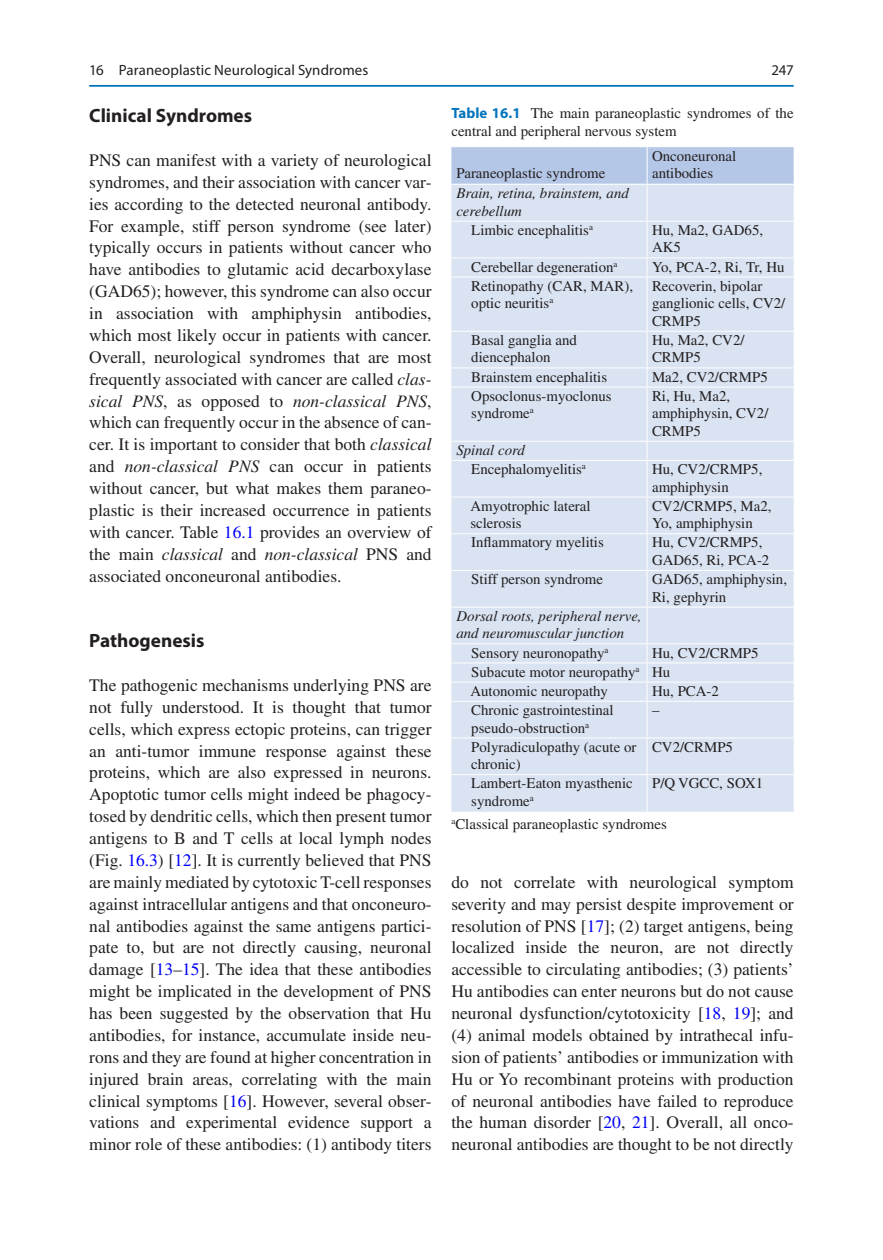
<style>
.page{position:relative;width:883px;height:1260px;background:#fff}
.page>*{position:absolute;margin:0;border:0;box-sizing:border-box;transform-origin:0 0}
.t1{font:700 19.25px "Myriad Pro";color:#231f20}
.t2{font:17.5px/21.9px "Times LT Std";color:#231f20;text-align:justify}
.t3{font:14.88px/17.5px "Times LT Std";color:#231f20}
.t4{font:italic 14.88px/17.5px "Times LT Std";color:#231f20}
.t5{font:14.88px "Myriad Pro Regular 3";letter-spacing:.005em;color:#231f20}
.t6{font:14.88px "Myriad Pro";color:#231f20}
.s1{font-style:italic}
.s2{color:#0000fa}
.s3{font-family:"Myriad Pro";font-weight:700;color:#0073bc}
</style>
<div class="page">
<svg style="left:451px;top:147px;width:343px;height:37px;background:#b6c8e6"></svg>
<div style="left:451px;top:185px;width:343px;height:627px;background:#d9e3f2"></div>
<hr style="left:647px;top:147px;width:1px;height:37px;background:#fff">
<hr style="left:647px;top:185px;width:1px;height:36px;background:#fff">
<hr style="left:451px;top:221px;width:196px;height:1px;background:#fff">
<hr style="left:647px;top:221px;width:147px;height:1px;background:#fff">
<hr style="left:647px;top:222px;width:1px;height:35px;background:#fff">
<hr style="left:451px;top:257px;width:196px;height:1px;background:#fff">
<hr style="left:647px;top:257px;width:147px;height:1px;background:#fff">
<svg style="left:647px;top:258px;width:1px;height:19px"></svg>
<hr style="left:451px;top:277px;width:196px;height:1px;background:#fff">
<hr style="left:647px;top:277px;width:147px;height:1px;background:#fff">
<hr style="left:647px;top:277px;width:1px;height:54px;background:#fff">
<hr style="left:451px;top:331px;width:196px;height:1px;background:#fff">
<hr style="left:647px;top:331px;width:147px;height:1px;background:#fff">
<hr style="left:647px;top:332px;width:1px;height:35px;background:#fff">
<hr style="left:451px;top:367px;width:196px;height:1px;background:#fff">
<hr style="left:647px;top:367px;width:147px;height:1px;background:#fff">
<svg style="left:647px;top:368px;width:1px;height:19px"></svg>
<hr style="left:451px;top:387px;width:196px;height:1px;background:#fff">
<hr style="left:647px;top:387px;width:147px;height:1px;background:#fff">
<hr style="left:647px;top:388px;width:1px;height:53px;background:#fff">
<hr style="left:451px;top:441px;width:196px;height:1px;background:#fff">
<hr style="left:647px;top:441px;width:147px;height:1px;background:#fff">
<svg style="left:647px;top:442px;width:1px;height:18px"></svg>
<hr style="left:451px;top:460px;width:196px;height:1px;background:#fff">
<hr style="left:647px;top:460px;width:147px;height:1px;background:#fff">
<hr style="left:647px;top:461px;width:1px;height:36px;background:#fff">
<hr style="left:451px;top:497px;width:196px;height:1px;background:#fff">
<hr style="left:647px;top:497px;width:147px;height:1px;background:#fff">
<hr style="left:647px;top:498px;width:1px;height:35px;background:#fff">
<hr style="left:451px;top:533px;width:196px;height:1px;background:#fff">
<hr style="left:647px;top:533px;width:147px;height:1px;background:#fff">
<hr style="left:647px;top:534px;width:1px;height:36px;background:#fff">
<hr style="left:451px;top:570px;width:196px;height:1px;background:#fff">
<hr style="left:647px;top:570px;width:147px;height:1px;background:#fff">
<hr style="left:647px;top:571px;width:1px;height:36px;background:#fff">
<hr style="left:451px;top:607px;width:196px;height:1px;background:#fff">
<hr style="left:647px;top:607px;width:147px;height:1px;background:#fff">
<hr style="left:647px;top:608px;width:1px;height:35px;background:#fff">
<hr style="left:451px;top:643px;width:196px;height:1px;background:#fff">
<hr style="left:647px;top:643px;width:147px;height:1px;background:#fff">
<hr style="left:451px;top:663px;width:196px;height:1px;background:#fff">
<hr style="left:647px;top:663px;width:147px;height:1px;background:#fff">
<hr style="left:451px;top:682px;width:196px;height:1px;background:#fff">
<hr style="left:647px;top:682px;width:147px;height:1px;background:#fff">
<svg style="left:647px;top:644px;width:1px;height:57px"></svg>
<hr style="left:451px;top:701px;width:196px;height:1px;background:#fff">
<hr style="left:647px;top:701px;width:147px;height:1px;background:#fff">
<hr style="left:647px;top:702px;width:1px;height:36px;background:#fff">
<hr style="left:451px;top:738px;width:196px;height:1px;background:#fff">
<hr style="left:647px;top:738px;width:147px;height:1px;background:#fff">
<hr style="left:647px;top:738px;width:1px;height:36px;background:#fff">
<hr style="left:647px;top:774px;width:147px;height:1px;background:#fff">
<hr style="left:451px;top:774px;width:196px;height:1px;background:#fff">
<hr style="left:647px;top:775px;width:1px;height:37px;background:#fff">
<hr style="left:89px;top:85px;width:705px;height:2px;background:#0073bc">
<p class="t5" style="left:89px;top:61px;width:281px">16 Paraneoplastic Neurological Syndromes</p>
<p class="t1" style="left:89px;top:103px;width:164px">Clinical Syndromes</p>
<p class="t2" style="left:89px;top:149px;width:344px">PNS can manifest with a variety of neurological syndromes, and their association with cancer var&shy;ies according to the detected neuronal antibody.<br>For example, stiff person syndrome (see later) typically occurs in patients without cancer who have antibodies to glutamic acid decarboxylase (GAD65); however, this syndrome can also occur in association with amphiphysin antibodies, which most likely occur in patients with cancer.<br>Overall, neurological syndromes that are most frequently associated with cancer are called <span class="s1">clas&shy;sical PNS</span>, as opposed to <span class="s1">non-classical PNS</span>, which can frequently occur in the absence of can&shy;cer. It is important to consider that both <span class="s1">classical </span>and <span class="s1">non-classical PNS</span> can occur in patients without cancer, but what makes them paraneo&shy;plastic is their increased occurrence in patients with cancer. Table <span class="s2">16.1</span> provides an overview of the main <span class="s1">classical</span> and <span class="s1">non-classical</span> PNS and associated onconeuronal antibodies.</p>
<p class="t1" style="left:89px;top:628px;width:117px">Pathogenesis</p>
<p class="t2" style="left:89px;top:674px;width:344px">The pathogenic mechanisms underlying PNS are not fully understood. It is thought that tumor cells, which express ectopic proteins, can trigger an anti-tumor immune response against these proteins, which are also expressed in neurons.<br>Apoptotic tumor cells might indeed be phagocy&shy;tosed by dendritic cells, which then present tumor antigens to B and T cells at local lymph nodes (Fig. <span class="s2">16.3</span>) [<span class="s2">12</span>]. It is currently believed that PNS are mainly mediated by cytotoxic T-cell responses against intracellular antigens and that onconeuro&shy;nal antibodies against the same antigens partici&shy;pate to, but are not directly causing, neuronal damage [<span class="s2">13</span>–<span class="s2">15</span>]. The idea that these antibodies might be implicated in the development of PNS has been suggested by the observation that Hu antibodies, for instance, accumulate inside neu&shy;rons and they are found at higher concentration in injured brain areas, correlating with the main clinical symptoms [<span class="s2">16</span>]. However, several obser&shy;vations and experimental evidence support a minor role of these antibodies: (1) antibody titers</p>
<p class="t6" style="left:772px;top:61px;width:24px">247</p>
<p class="t3" style="left:451px;top:104px;width:344px"><span class="s3">Table 16.1</span> The main paraneoplastic syndromes of the central and peripheral nervous system</p>
<p class="t3" style="left:456px;top:165px;width:150px">Paraneoplastic syndrome</p>
<p class="t3" style="left:652px;top:147px;width:86px">Onconeuronal antibodies</p>
<p class="t4" style="left:456px;top:185px;width:174px">Brain, retina, brainstem, and cerebellum</p>
<p class="t3" style="left:471px;top:221px;width:123px">Limbic encephalitis<sup>a</sup></p>
<p class="t3" style="left:652px;top:221px;width:113px">Hu, Ma2, GAD65,<br>AK5</p>
<p class="t3" style="left:471px;top:258px;width:148px">Cerebellar degeneration<sup>a</sup></p>
<p class="t3" style="left:652px;top:258px;width:134px">Yo, PCA-2, Ri, Tr, Hu</p>
<p class="t3" style="left:471px;top:277px;width:163px">Retinopathy (CAR, MAR), optic neuritis<sup>a</sup></p>
<p class="t3" style="left:652px;top:277px;width:135px">Recoverin, bipolar ganglionic cells, CV2/<br>CRMP5</p>
<p class="t3" style="left:471px;top:331px;width:107px">Basal ganglia and diencephalon</p>
<p class="t3" style="left:652px;top:331px;width:94px">Hu, Ma2, CV2/<br>CRMP5</p>
<p class="t3" style="left:471px;top:368px;width:137px">Brainstem encephalitis</p>
<p class="t3" style="left:652px;top:368px;width:117px">Ma2, CV2/CRMP5</p>
<p class="t3" style="left:471px;top:387px;width:142px">Opsoclonus-myoclonus syndrome<sup>a</sup></p>
<p class="t3" style="left:652px;top:387px;width:118px">Ri, Hu, Ma2, amphiphysin, CV2/<br>CRMP5</p>
<p class="t3" style="left:471px;top:440px;width:116px;line-height:19.2px;text-indent:-15px"><span class="s1">Spinal cord<br></span>Encephalomyelitis<sup>a</sup></p>
<p class="t3" style="left:652px;top:460px;width:112px">Hu, CV2/CRMP5, amphiphysin</p>
<p class="t3" style="left:470px;top:497px;width:122px">Amyotrophic lateral sclerosis</p>
<p class="t3" style="left:652px;top:497px;width:121px">CV2/CRMP5, Ma2,<br>Yo, amphiphysin</p>
<p class="t3" style="left:471px;top:534px;width:134px">Inflammatory myelitis</p>
<p class="t3" style="left:652px;top:534px;width:119px">Hu, CV2/CRMP5,<br>GAD65, Ri, PCA-2</p>
<p class="t3" style="left:471px;top:570px;width:133px">Stiff person syndrome</p>
<p class="t3" style="left:652px;top:570px;width:137px">GAD65, amphiphysin,<br>Ri, gephyrin</p>
<p class="t4" style="left:456px;top:607px;width:187px">Dorsal roots, peripheral nerve, and neuromuscular junction</p>
<p class="t3" style="left:471px;top:644px;width:139px">Sensory neuronopathy<sup>a</sup></p>
<p class="t3" style="left:470px;top:643px;width:290px;line-height:19.2px;text-indent:182px">Hu, CV2/CRMP5<br>Subacute motor neuropathy<sup>a</sup> Hu<br>Autonomic neuropathy</p>
<p class="t3" style="left:652px;top:682px;width:68px">Hu, PCA-2</p>
<p class="t3" style="left:471px;top:701px;width:144px">Chronic gastrointestinal pseudo-obstruction<sup>a</sup></p>
<p class="t3" style="left:652px;top:701px;width:9px">–</p>
<p class="t3" style="left:471px;top:738px;width:167px">Polyradiculopathy (acute or chronic)</p>
<p class="t3" style="left:652px;top:738px;width:83px">CV2/CRMP5</p>
<p class="t3" style="left:471px;top:775px;width:163px">Lambert-Eaton myasthenic syndrome<sup>a</sup></p>
<p class="t3" style="left:652px;top:775px;width:113px">P/Q VGCC, SOX1</p>
<p class="t3" style="left:451px;top:815px;width:217px"><sup>a</sup>Classical paraneoplastic syndromes</p>
<p class="t2" style="left:451px;top:871px;width:344px">do not correlate with neurological symptom severity and may persist despite improvement or resolution of PNS [<span class="s2">17</span>]; (2) target antigens, being localized inside the neuron, are not directly accessible to circulating antibodies; (3) patients’ Hu antibodies can enter neurons but do not cause neuronal dysfunction/cytotoxicity [<span class="s2">18</span>, <span class="s2">19</span>]; and (4) animal models obtained by intrathecal infu&shy;sion of patients’ antibodies or immunization with Hu or Yo recombinant proteins with production of neuronal antibodies have failed to reproduce the human disorder [<span class="s2">20</span>, <span class="s2">21</span>]. Overall, all onco&shy;neuronal antibodies are thought to be not directly</p>
</div>
